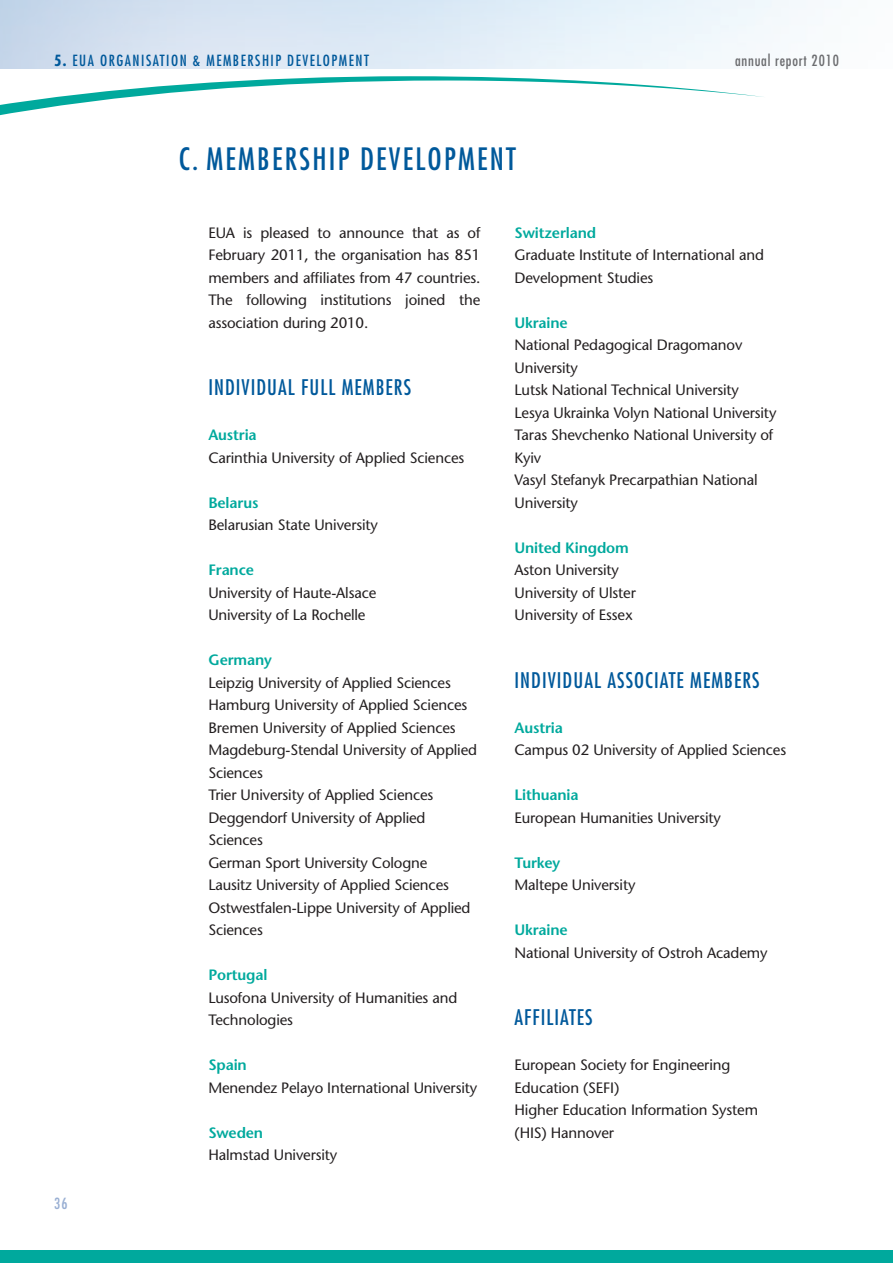
<style>
.page{position:relative;width:893px;height:1263px;background:#fff}
.page>*{position:absolute;margin:0;border:0;box-sizing:border-box;transform-origin:0 0}
.t1{font:condensed 30px "Futura Std";letter-spacing:.075em;color:#00599b}
.t2{font:condensed 21px "Futura Std";letter-spacing:.05em;color:#00599b}
.t3{font:15px/22.5px "Stone Sans";letter-spacing:-.01em;color:#231f20}
.t4{font:600 15px "Stone Sans";letter-spacing:-.01em;color:#00a99d}
.t5{font:condensed 15px "Futura Std";letter-spacing:.1em;color:#00599b}
.t6{font:condensed 15px "Futura Std";letter-spacing:.05em;color:#6c6d70}
.t7{font:condensed 15px "Futura Std";color:#99afd3}
.s1{font-weight:700}
</style>
<div class="page">
<svg style="left:0;top:76px;width:763px;height:40px"></svg>
<div style="left:0;top:1250px;width:223px;height:13px;background:#00a99d"></div>
<div style="left:223px;top:1250px;width:223px;height:13px;background:#00a99d"></div>
<div style="left:446px;top:1250px;width:224px;height:13px;background:#00a99d"></div>
<div style="left:670px;top:1250px;width:223px;height:13px;background:#00a99d"></div>
<p class="t5" style="left:54px;top:52px;width:114px"><span class="s1">5.</span> EUA ORGANISATION</p>
<p class="t5" style="left:193px;top:52px;width:62px">&amp; MEMBERSHI</p>
<p class="t5" style="left:275px;top:52px;width:88px">P DEVELOPMENT</p>
<h1 class="t1" style="left:164px;top:141px;width:210px">C. MEMBERSHIP DEVE</h1>
<h1 class="t1" style="left:415px;top:141px;width:102px">LOPMENT</h1>
<p class="t6" style="left:735px;top:52px;width:105px">ANNUAL REPORT 2010</p>
<p class="t7" style="left:54px;top:1194px;width:15px">36</p>
<p class="t3" style="left:208px;top:221px;width:274px;text-align:justify">EUA is pleased to announce that as of February 2011, the organisation has 851 members and affiliates from 47 countries.<br>The following institutions joined the association during 2010.</p>
<h2 class="t2" style="left:208px;top:375px;width:204px">INDIVIDUAL FU LL MEMBERS</h2>
<p class="t4" style="left:208px;top:426px;width:50px">Austria</p>
<p class="t3" style="left:208px;top:446px;width:258px">Carinthia University of Applied Sciences</p>
<p class="t4" style="left:208px;top:493px;width:52px">Belarus</p>
<p class="t3" style="left:208px;top:514px;width:171px">Belarusian State University</p>
<p class="t4" style="left:208px;top:561px;width:47px">France</p>
<p class="t3" style="left:208px;top:581px;width:170px">University of Haute-Alsace<br>University of La Rochelle</p>
<p class="t4" style="left:208px;top:651px;width:65px">Germany</p>
<p class="t3" style="left:208px;top:671px;width:270px">Leipzig University of Applied Sciences<br>Hamburg University of Applied Sciences<br>Bremen University of Applied Sciences<br>Magdeburg-Stendal University of Applied<br>Sciences<br>Trier University of Applied Sciences<br>Deggendorf University of Applied<br>Sciences<br>German Sport University Cologne<br>Lausitz University of Applied Sciences<br>Ostwestfalen-Lippe University of Applied<br>Sciences</p>
<p class="t4" style="left:208px;top:966px;width:61px">Portugal</p>
<p class="t3" style="left:208px;top:986px;width:251px">Lusofona University of Humanities and<br>Technologies</p>
<p class="t4" style="left:208px;top:1056px;width:40px">Spain</p>
<p class="t3" style="left:208px;top:1076px;width:270px">Menendez Pelayo International University</p>
<p class="t4" style="left:208px;top:1123px;width:56px">Sweden</p>
<p class="t3" style="left:208px;top:1144px;width:130px">Halmstad University</p>
<p class="t4" style="left:514px;top:223px;width:83px">Switzerland</p>
<p class="t3" style="left:514px;top:244px;width:251px">Graduate Institute of International and<br>Development Studies</p>
<p class="t4" style="left:514px;top:313px;width:55px">Ukraine</p>
<p class="t3" style="left:514px;top:334px;width:263px">National Pedagogical Dragomanov<br>University<br>Lutsk National Technical University<br>Lesya Ukrainka Volyn National University<br>Taras Shevchenko National University of<br>Kyiv<br>Vasyl Stefanyk Precarpathian National<br>University</p>
<p class="t4" style="left:514px;top:538px;width:116px">United Kingdom</p>
<p class="t3" style="left:514px;top:559px;width:123px">Aston University<br>University of Ulster<br>University of Essex</p>
<h2 class="t2" style="left:514px;top:667px;width:247px">INDIVIDUAL ASSOCIATE MEMBERS</h2>
<p class="t4" style="left:514px;top:718px;width:50px">Austria</p>
<p class="t3" style="left:514px;top:739px;width:273px">Campus 02 University of Applied Sciences</p>
<p class="t4" style="left:514px;top:786px;width:66px">Lithuania</p>
<p class="t3" style="left:514px;top:806px;width:208px">European Humanities University</p>
<p class="t4" style="left:514px;top:853px;width:47px">Turkey</p>
<p class="t3" style="left:514px;top:874px;width:122px">Maltepe University</p>
<p class="t4" style="left:514px;top:921px;width:55px">Ukraine</p>
<p class="t3" style="left:514px;top:941px;width:254px">National University of Ostroh Academy</p>
<h2 class="t2" style="left:514px;top:1005px;width:80px">AFFILIATES</h2>
<p class="t3" style="left:514px;top:1054px;width:245px">European Society for Engineering<br>Education (SEFI)<br>Higher Education Information System (HIS) Hannover</p>
</div>
